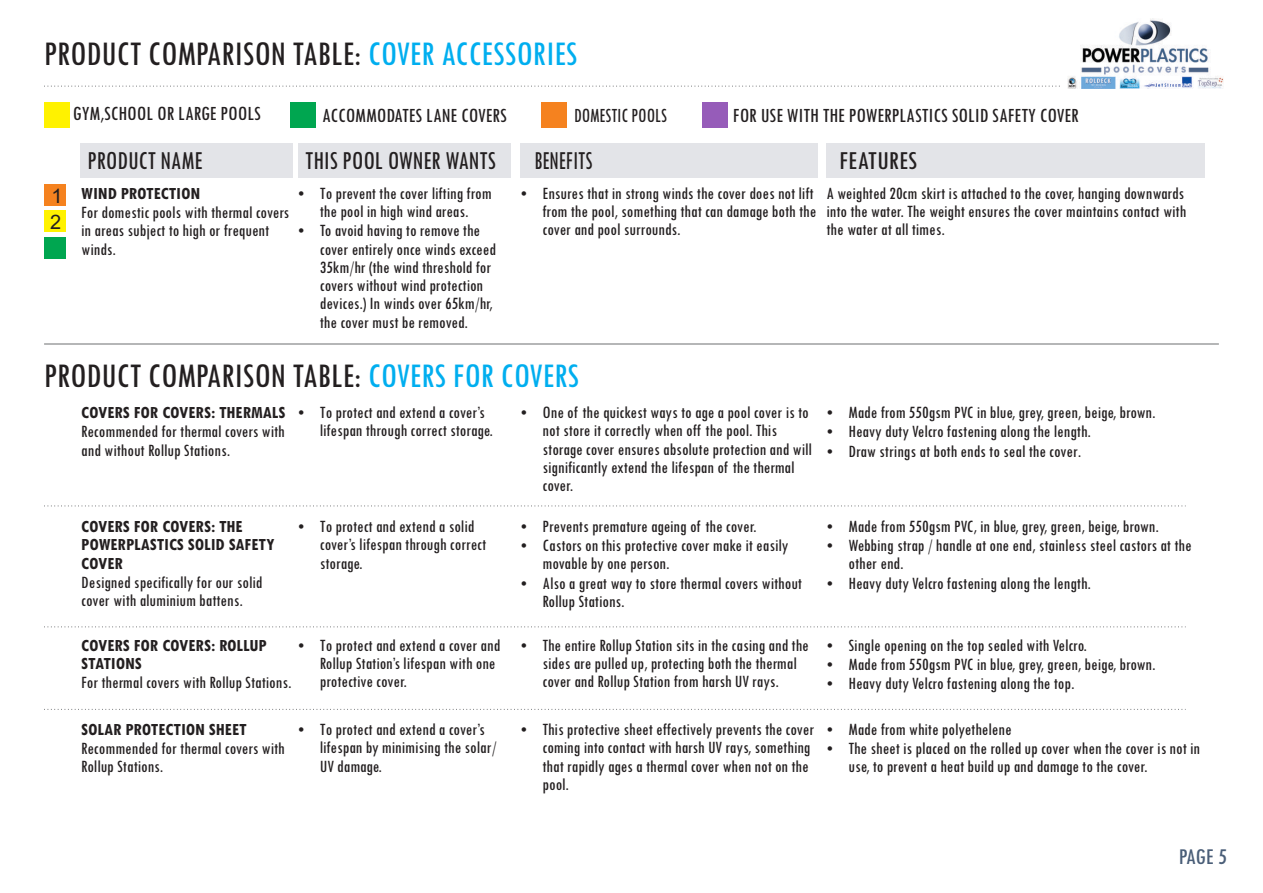
<style>
.page{position:relative;width:1263px;height:893px;background:#fff}
.page>*{position:absolute;margin:0;border:0;box-sizing:border-box;transform-origin:0 0}
.t1{font:condensed 36px "Tw Cen";color:#231f20}
.t2{font:condensed 27px "Tw Cen";color:#231f20;scale:.94 1}
.t3{font:condensed 27px "Tw Cen";color:#231f20;scale:.82 1}
.t4{font:condensed 27px "Tw Cen";color:#231f20;scale:1.05 1}
.t5{font:condensed 23.55px "Tw Cen";color:#4a5e78;scale:1.04 1}
.t6{font:condensed 21px "Tw Cen";color:#231f20}
.t7{font:condensed 21px "Tw Cen";color:#231f20;scale:.88 1}
.t8{font:19.95px "Arial";color:#231f20}
.t9{font:condensed 18px/18.3px "Tw Cen";color:#231f20}
.t10{font:700 condensed 18px/18.3px "Tw Cen";color:#231f20}
.s1{color:#00aeef}
</style>
<div class="page">
<div style="left:80px;top:143px;width:212px;height:34px;background:#e3e4e8"></div>
<div style="left:298px;top:143px;width:212px;height:34px;background:#e3e4e8"></div>
<div style="left:520px;top:143px;width:298px;height:34px;background:#e3e4e8"></div>
<div style="left:826px;top:143px;width:379px;height:34px;background:#e3e4e8"></div>
<div style="left:702px;top:102px;width:26px;height:26px;background:#965cb9"></div>
<div style="left:541px;top:102px;width:26px;height:26px;background:#f5821f"></div>
<div style="left:44px;top:102px;width:26px;height:26px;background:#fff200"></div>
<div style="left:290px;top:102px;width:26px;height:26px;background:#00a650"></div>
<svg style="left:44px;top:86px;width:1016px;height:1px"></svg>
<div style="left:45px;top:238px;width:21px;height:21px;background:#00a650"></div>
<div style="left:45px;top:211px;width:21px;height:21px;background:#fff200"></div>
<div style="left:45px;top:185px;width:21px;height:21px;background:#f5821f"></div>
<img style="left:1067px;top:19px;width:156px;height:70px">
<svg style="left:44px;top:626px;width:1139px;height:1px"></svg>
<hr style="left:44px;top:344px;width:1175px;height:1px;background:#6d6f71">
<svg style="left:44px;top:505px;width:1139px;height:1px"></svg>
<svg style="left:44px;top:709px;width:1141px;height:1px"></svg>
<h1 class="t1" style="left:44px;top:42px;width:535px">PRODUCT COMPARISON TABLE: <span class="s1">COVER ACCESSORIES</span></h1>
<p class="t6" style="left:73px;top:107px;width:189px">GYM,SCHOOL OR LARGE POOLS</p>
<p class="t7" style="left:574px;top:108px;width:107px">DOMESTIC POOLS</p>
<p class="t6" style="left:733px;top:108px;width:347px">FOR USE WITH THE POWERPLASTICS SOLID SAFETY COVER</p>
<p class="t6" style="left:322px;top:108px;width:186px">ACCOMMODATES LANE COVERS</p>
<p class="t8" style="left:52px;top:188px;width:13px">1</p>
<p class="t8" style="left:50px;top:214px;width:13px">2</p>
<h2 class="t2" style="left:88px;top:151px;width:124px">PRODUCT NAME</h2>
<h2 class="t2" style="left:305px;top:151px;width:204px">THIS POOL OWNER WANTS</h2>
<h2 class="t3" style="left:534px;top:151px;width:72px">BENEFITS</h2>
<h2 class="t4" style="left:839px;top:151px;width:76px">FEATURES</h2>
<p class="t10" style="left:81px;top:185px;width:121px">WIND PROTECTION</p>
<p class="t9" style="left:81px;top:205px;width:209px">For domestic pools with thermal covers in areas subject to high or frequent winds.</p>
<p class="t9" style="left:320px;top:185px;width:178px">To prevent the cover lifting from the pool in high wind areas.<br>To avoid having to remove the cover entirely once winds exceed<br>35km/hr (the wind threshold for covers without wind protection devices.) In winds over 65km/hr, the cover must be removed.</p>
<p class="t9" style="left:542px;top:185px;width:275px">Ensures that in strong winds the cover does not lift from the pool, something that can damage both the cover and pool surrounds.</p>
<p class="t9" style="left:826px;top:185px;width:361px;text-align:justify">A weighted 20cm skirt is attached to the cover, hanging downwards into the water. The weight ensures the cover maintains contact with the water at all times.</p>
<h1 class="t1" style="left:44px;top:364px;width:537px">PRODUCT COMPARISON TABLE: <span class="s1">COVERS FOR COVERS</span></h1>
<p class="t10" style="left:81px;top:405px;width:205px">COVERS FOR COVERS: THERMALS</p>
<p class="t9" style="left:81px;top:424px;width:205px">Recommended for thermal covers with and without Rollup Stations.</p>
<p class="t10" style="left:81px;top:519px;width:195px">COVERS FOR COVERS: THE<br>POWERPLASTICS SOLID SAFETY<br>COVER</p>
<p class="t9" style="left:81px;top:574px;width:183px">Designed specifically for our solid cover with aluminium battens.</p>
<p class="t10" style="left:81px;top:637px;width:187px">COVERS FOR COVERS: ROLLUP<br>STATIONS</p>
<p class="t9" style="left:81px;top:675px;width:212px">For thermal covers with Rollup Stations.</p>
<p class="t10" style="left:81px;top:722px;width:167px">SOLAR PROTECTION SHEET</p>
<p class="t9" style="left:81px;top:741px;width:205px">Recommended for thermal covers with<br>Rollup Stations.</p>
<p class="t9" style="left:320px;top:405px;width:174px">To protect and extend a cover’s lifespan through correct storage.</p>
<p class="t9" style="left:320px;top:519px;width:168px">To protect and extend a solid cover’s lifespan through correct storage.</p>
<p class="t9" style="left:320px;top:637px;width:182px">To protect and extend a cover and<br>Rollup Station’s lifespan with one protective cover.</p>
<p class="t9" style="left:320px;top:722px;width:178px">To protect and extend a cover’s lifespan by minimising the solar/<br>UV damage.</p>
<p class="t9" style="left:542px;top:405px;width:271px">One of the quickest ways to age a pool cover is to not store it correctly when off the pool. This storage cover ensures absolute protection and will significantly extend the lifespan of the thermal cover.</p>
<p class="t9" style="left:848px;top:404px;width:309px;line-height:19.2px">Made from 550gsm PVC in blue, grey, green, beige, brown.<br>Heavy duty Velcro fastening along the length.<br>Draw strings at both ends to seal the cover.</p>
<p class="t9" style="left:542px;top:518px;width:261px;line-height:18.8px">Prevents premature ageing of the cover.<br>Castors on this protective cover make it easily movable by one person.<br>Also a great way to store thermal covers without Rollup Stations.</p>
<p class="t9" style="left:848px;top:518px;width:345px;line-height:18.9px">Made from 550gsm PVC, in blue, grey, green, beige, brown.<br>Webbing strap / handle at one end, stainless steel castors at the other end.<br>Heavy duty Velcro fastening along the length.</p>
<p class="t9" style="left:542px;top:637px;width:268px">The entire Rollup Station sits in the casing and the sides are pulled up, protecting both the thermal cover and Rollup Station from harsh UV rays.</p>
<p class="t9" style="left:848px;top:637px;width:309px;line-height:19.2px">Single opening on the top sealed with Velcro.<br>Made from 550gsm PVC in blue, grey, green, beige, brown.<br>Heavy duty Velcro fastening along the top.</p>
<p class="t9" style="left:542px;top:722px;width:273px">This protective sheet effectively prevents the cover coming into contact with harsh UV rays, something that rapidly ages a thermal cover when not on the pool.</p>
<p class="t9" style="left:848px;top:721px;width:353px;line-height:18.8px">Made from white polyethelene<br>The sheet is placed on the rolled up cover when the cover is not in use, to prevent a heat build up and damage to the cover.</p>
<h3 class="t5" style="left:1179px;top:849px;width:48px">PAGE 5</h3>
</div>
